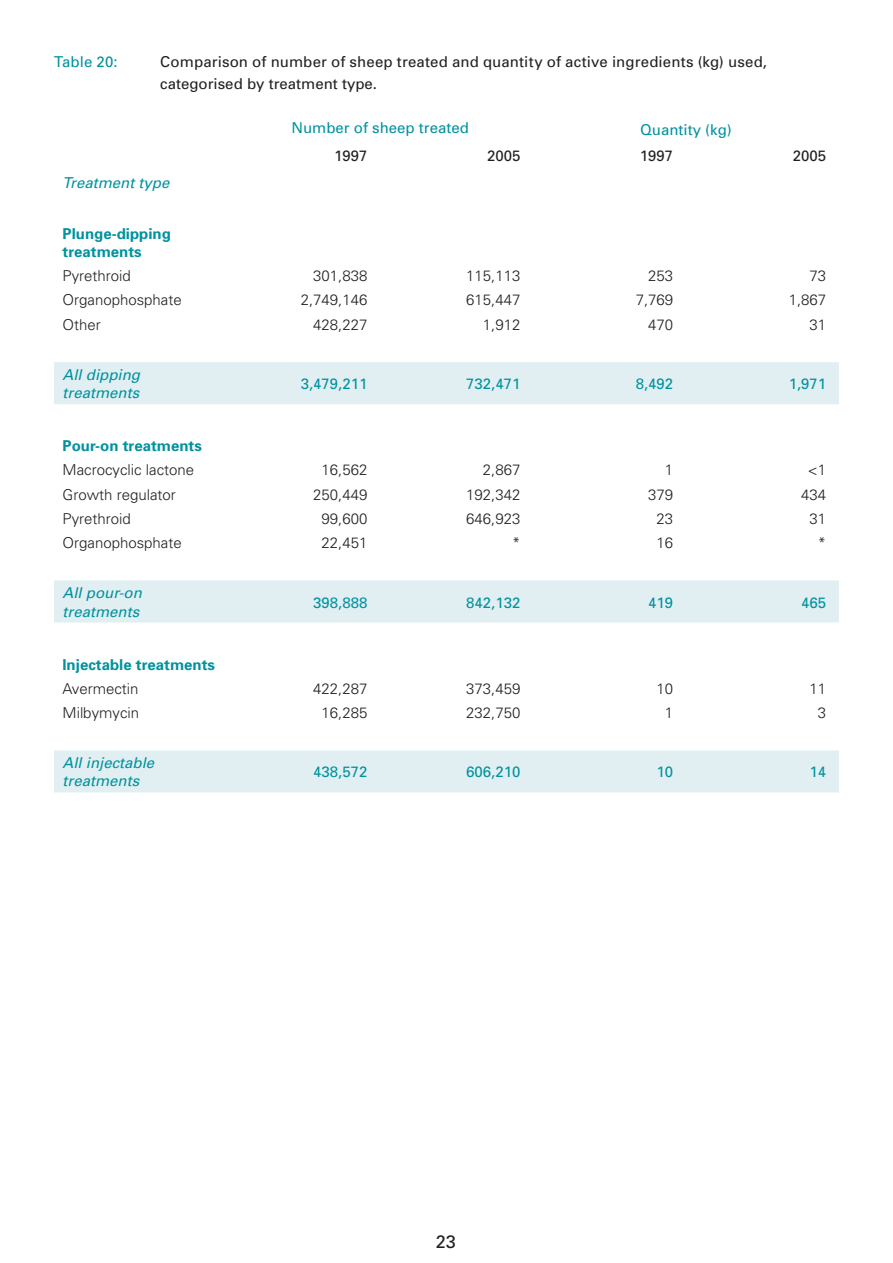
<style>
.page{position:relative;width:893px;height:1263px;background:#fff}
.page>*{position:absolute;margin:0;border:0;box-sizing:border-box;transform-origin:0 0}
.t1{font:18px "Univers";color:#231f20}
.t2{font:300 15px "Univers";color:#231f20}
.t3{font:15px/22.2px "Univers";letter-spacing:.005em;color:#231f20}
.t4{font:15px "Univers";color:#00929f}
.t5{font:italic 15px/18px "Univers";color:#00929f}
.t6{font:700 15px/18px "Univers";color:#00929f}
</style>
<div class="page">
<svg style="left:54px;top:362px;width:785px;height:430px"></svg>
<p class="t4" style="left:54px;top:52px;width:65px">Table 20:</p>
<p class="t3" style="left:160px;top:50px;width:608px">Comparison of number of sheep treated and quantity of active ingredients (kg) used, categorised by treatment type.</p>
<p class="t4" style="left:291px;top:119px;width:179px">Number of sheep treated</p>
<p class="t4" style="left:640px;top:121px;width:93px">Quantity (kg)</p>
<p class="t3" style="left:334px;top:144px;width:35px">1997</p>
<p class="t3" style="left:487px;top:144px;width:35px">2005</p>
<p class="t3" style="left:640px;top:144px;width:35px">1997</p>
<p class="t3" style="left:793px;top:144px;width:35px">2005</p>
<p class="t5" style="left:63px;top:174px;width:108px">Treatment type</p>
<p class="t6" style="left:63px;top:224px;width:110px">Plunge-dipping treatments</p>
<p class="t2" style="left:63px;top:267px;width:70px">Pyrethroid</p>
<p class="t2" style="left:313px;top:267px;width:56px">301,838</p>
<p class="t2" style="left:466px;top:267px;width:56px">115,113</p>
<p class="t2" style="left:648px;top:267px;width:27px">253</p>
<p class="t2" style="left:809px;top:267px;width:18px">73</p>
<p class="t2" style="left:63px;top:291px;width:121px">Organophosphate</p>
<p class="t2" style="left:301px;top:291px;width:68px">2,749,146</p>
<p class="t2" style="left:466px;top:291px;width:56px">615,447</p>
<p class="t2" style="left:636px;top:291px;width:39px">7,769</p>
<p class="t2" style="left:789px;top:291px;width:39px">1,867</p>
<p class="t2" style="left:63px;top:315px;width:40px">Other</p>
<p class="t2" style="left:313px;top:315px;width:56px">428,227</p>
<p class="t2" style="left:483px;top:315px;width:39px">1,912</p>
<p class="t2" style="left:648px;top:315px;width:27px">470</p>
<p class="t2" style="left:809px;top:315px;width:18px">31</p>
<p class="t5" style="left:63px;top:366px;width:79px">All dipping treatments</p>
<p class="t4" style="left:301px;top:375px;width:68px">3,479,211</p>
<p class="t4" style="left:466px;top:375px;width:56px">732,471</p>
<p class="t4" style="left:636px;top:375px;width:39px">8,492</p>
<p class="t4" style="left:789px;top:375px;width:39px">1,971</p>
<p class="t6" style="left:63px;top:436px;width:141px">Pour-on treatments</p>
<p class="t2" style="left:63px;top:461px;width:133px">Macrocyclic lactone</p>
<p class="t2" style="left:322px;top:461px;width:47px">16,562</p>
<p class="t2" style="left:483px;top:461px;width:39px">2,867</p>
<p class="t2" style="left:665px;top:461px;width:10px">1</p>
<p class="t2" style="left:808px;top:461px;width:20px">&lt;1</p>
<p class="t2" style="left:63px;top:485px;width:115px">Growth regulator</p>
<p class="t2" style="left:313px;top:485px;width:56px">250,449</p>
<p class="t2" style="left:466px;top:485px;width:56px">192,342</p>
<p class="t2" style="left:648px;top:485px;width:27px">379</p>
<p class="t2" style="left:801px;top:485px;width:27px">434</p>
<p class="t2" style="left:63px;top:509px;width:70px">Pyrethroid</p>
<p class="t2" style="left:322px;top:509px;width:47px">99,600</p>
<p class="t2" style="left:466px;top:509px;width:56px">646,923</p>
<p class="t2" style="left:657px;top:509px;width:18px">23</p>
<p class="t2" style="left:809px;top:509px;width:18px">31</p>
<p class="t2" style="left:63px;top:533px;width:121px">Organophosphate</p>
<p class="t2" style="left:322px;top:533px;width:47px">22,451</p>
<p class="t2" style="left:512px;top:533px;width:10px">*</p>
<p class="t2" style="left:657px;top:533px;width:18px">16</p>
<p class="t2" style="left:818px;top:533px;width:10px">*</p>
<p class="t5" style="left:63px;top:584px;width:81px">All pour-on treatments</p>
<p class="t4" style="left:313px;top:593px;width:56px">398,888</p>
<p class="t4" style="left:466px;top:593px;width:56px">842,132</p>
<p class="t4" style="left:648px;top:593px;width:27px">419</p>
<p class="t4" style="left:801px;top:593px;width:27px">46 5</p>
<p class="t6" style="left:62px;top:655px;width:154px">Injectable treatments</p>
<p class="t2" style="left:63px;top:679px;width:78px">Avermectin</p>
<p class="t2" style="left:313px;top:679px;width:56px">422,287</p>
<p class="t2" style="left:466px;top:679px;width:56px">373,459</p>
<p class="t2" style="left:657px;top:679px;width:18px">10</p>
<p class="t2" style="left:809px;top:679px;width:18px">11</p>
<p class="t2" style="left:63px;top:703px;width:78px">Milbymycin</p>
<p class="t2" style="left:322px;top:703px;width:47px">16,285</p>
<p class="t2" style="left:466px;top:703px;width:56px">232,750</p>
<p class="t2" style="left:665px;top:703px;width:10px">1</p>
<p class="t2" style="left:818px;top:703px;width:10px">3</p>
<p class="t5" style="left:63px;top:754px;width:93px">All injectable treatments</p>
<p class="t4" style="left:313px;top:763px;width:56px">438,572</p>
<p class="t4" style="left:466px;top:763px;width:56px">606,210</p>
<p class="t4" style="left:657px;top:763px;width:18px">10</p>
<p class="t4" style="left:809px;top:763px;width:17px">14</p>
<p class="t1" style="left:436px;top:1230px;width:22px">23</p>
</div>
